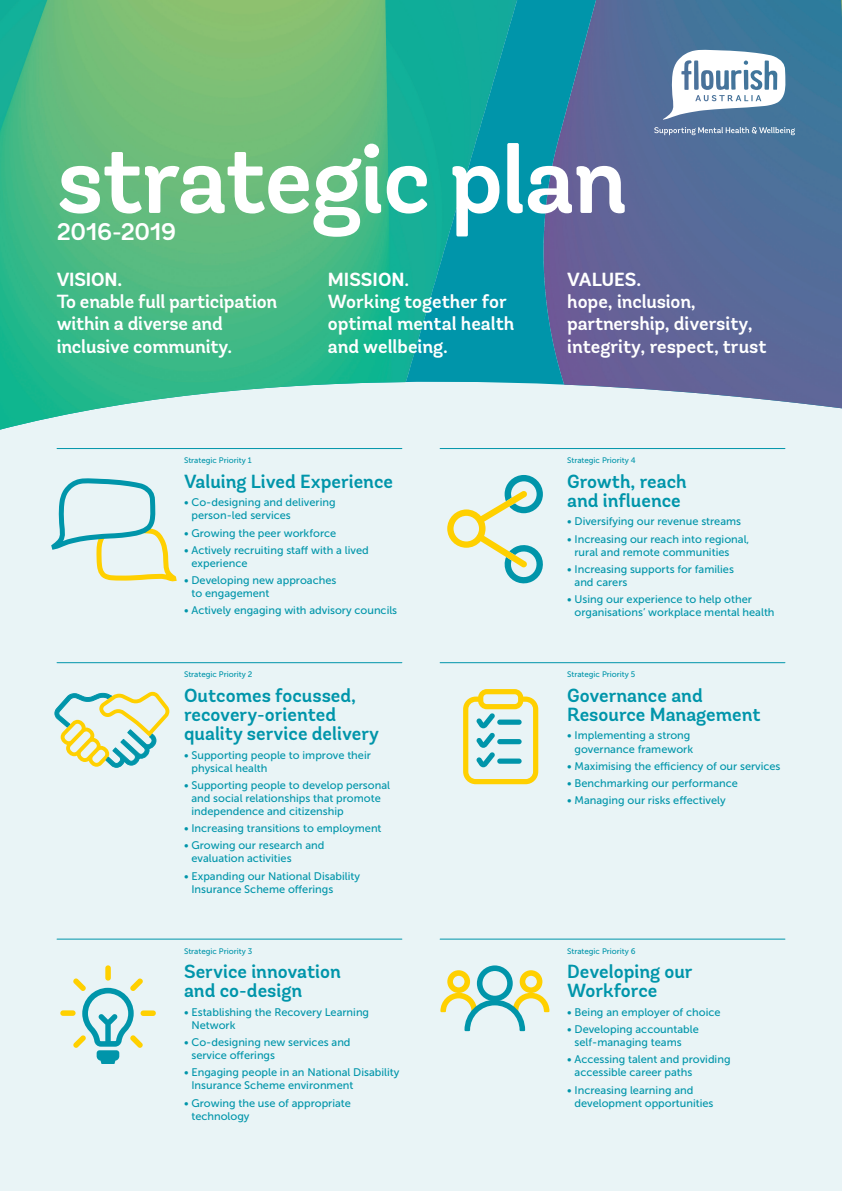
<style>
.page{position:relative;width:842px;height:1191px;background:#fff}
.page>*{position:absolute;margin:0;border:0;box-sizing:border-box;transform-origin:0 0}
.t1{font:600 96.4px "Andes Rounded";letter-spacing:-.02em;color:#fff}
.t2{font:600 24.1px "Andes Rounded";letter-spacing:-.005em;color:#fff}
.Sub_Head{font:600 19px/22px "Andes Rounded";letter-spacing:-.01em;color:#fff}
.Sub_Head-2{font:600 19px/19px "Andes Rounded";color:#0095aa}
.Sub_Head-3{font:11px/13px "Museo Sans 500";color:#0095aa}
.Priority_Number{font:8px "Museo Sans 500";color:#0095aa}
.s1{font-weight:700}
</style>
<div class="page">
<div style="left:0;top:298px;width:842px;height:893px;background:#e9f4f6"></div>
<img style="left:0;top:0;width:842px;height:429px">
<svg style="left:660px;top:50px;width:126px;height:71px"></svg>
<svg style="left:654px;top:127px;width:141px;height:8px"></svg>
<hr style="left:57px;top:448px;width:345px;height:1px;background:#0095aa">
<hr style="left:440px;top:448px;width:345px;height:1px;background:#0095aa">
<svg style="left:51px;top:478px;width:126px;height:104px"></svg>
<svg style="left:447px;top:475px;width:96px;height:109px"></svg>
<hr style="left:57px;top:662px;width:345px;height:1px;background:#0095aa">
<hr style="left:440px;top:662px;width:345px;height:1px;background:#0095aa">
<svg style="left:54px;top:692px;width:115px;height:76px"></svg>
<svg style="left:463px;top:689px;width:75px;height:95px"></svg>
<hr style="left:57px;top:938px;width:345px;height:1px;background:#0095aa">
<hr style="left:440px;top:938px;width:345px;height:1px;background:#0095aa">
<div style="left:105px;top:965px;width:6px;height:15px;background:#ffd000;border-radius:3px"></div>
<div style="left:60px;top:1010px;width:16px;height:5px;background:#ffd000;border-radius:3px"></div>
<div style="left:141px;top:1010px;width:15px;height:6px;background:#ffd000;border-radius:3px"></div>
<svg style="left:73px;top:978px;width:70px;height:85px"></svg>
<svg style="left:440px;top:965px;width:110px;height:67px"></svg>
<p class="t1" style="left:57px;top:120px;width:572px">strategic plan</p>
<p class="t2" style="left:57px;top:216px;width:121px">2016-2019</p>
<p class="Sub_Head" style="left:57px;top:269px;width:222px"><span class="s1">VISION.<br></span>To enable full participation within a diverse and inclusive community.</p>
<p class="Sub_Head" style="left:328px;top:269px;width:188px"><span class="s1">MISSION</span>.<br>Working together for optimal mental health and wellbeing.</p>
<p class="Priority_Number" style="left:184px;top:456px;width:69px">Strategic Priority 1</p>
<p class="Sub_Head-2" style="left:184px;top:472px;width:211px">Valuing Lived Experience</p>
<p class="Sub_Head-3" style="left:191px;top:496px;width:146px;text-indent:-7px">• Co-designing and delivering person-led services</p>
<p class="Sub_Head-3" style="left:184px;top:526px;width:154px">• Growing the peer workforce</p>
<p class="Sub_Head-3" style="left:191px;top:543px;width:179px;text-indent:-7px">• Actively recruiting staff with a lived experience</p>
<p class="Sub_Head-3" style="left:191px;top:574px;width:146px;text-indent:-7px">• Developing new approaches to engagement</p>
<p class="Sub_Head-3" style="left:184px;top:604px;width:215px">• Actively engaging with advisory councils</p>
<p class="Priority_Number" style="left:184px;top:670px;width:70px">Strategic Priority 2</p>
<p class="Sub_Head-2" style="left:184px;top:686px;width:197px">Outcomes focussed, recovery-oriented quality service delivery</p>
<p class="Sub_Head-3" style="left:191px;top:748px;width:181px;text-indent:-7px">• Supporting people to improve their physical health</p>
<p class="Sub_Head-3" style="left:191px;top:778px;width:200px;text-indent:-7px">• Supporting people to develop personal and social relationships that promote independence and citizenship</p>
<p class="Sub_Head-3" style="left:184px;top:821px;width:199px">• Increasing transitions to employment</p>
<p class="Sub_Head-3" style="left:191px;top:839px;width:135px;text-indent:-7px">• Growing our research and evaluation activities</p>
<p class="Sub_Head-3" style="left:191px;top:869px;width:170px;text-indent:-7px">• Expanding our National Disability<br>Insurance Scheme offerings</p>
<p class="Priority_Number" style="left:184px;top:946px;width:70px">Strategic Priority 3</p>
<p class="Sub_Head-2" style="left:184px;top:962px;width:158px">Service innovation and co-design</p>
<p class="Sub_Head-3" style="left:191px;top:1005px;width:179px;text-indent:-7px">• Establishing the Recovery Learning<br>Network</p>
<p class="Sub_Head-3" style="left:191px;top:1036px;width:161px;text-indent:-7px">• Co-designing new services and service offerings</p>
<p class="Sub_Head-3" style="left:191px;top:1066px;width:209px;text-indent:-7px">• Engaging people in an National Disability<br>Insurance Scheme environment</p>
<p class="Sub_Head-3" style="left:191px;top:1096px;width:161px;text-indent:-7px">• Growing the use of appropriate technology</p>
<p class="Sub_Head" style="left:567px;top:269px;width:201px"><span class="s1">VALUES.<br></span>hope, inclusion, partnership, diversity, integrity, respect, trust</p>
<p class="Priority_Number" style="left:567px;top:456px;width:70px">Strategic Priority 4</p>
<p class="Sub_Head-2" style="left:567px;top:472px;width:121px">Growth, reach and influence</p>
<p class="Sub_Head-3" style="left:567px;top:515px;width:175px">• Diversifying our revenue streams</p>
<p class="Sub_Head-3" style="left:574px;top:532px;width:176px;text-indent:-7px">• Increasing our reach into regional, rural and remote communities</p>
<p class="Sub_Head-3" style="left:574px;top:562px;width:161px;text-indent:-7px">• Increasing supports for families and carers</p>
<p class="Sub_Head-3" style="left:574px;top:593px;width:202px;text-indent:-7px">• Using our experience to help other organisations’ workplace mental health</p>
<p class="Priority_Number" style="left:567px;top:670px;width:70px">Strategic Priority 5</p>
<p class="Sub_Head-2" style="left:567px;top:686px;width:195px">Governance and<br>Resource Management</p>
<p class="Sub_Head-3" style="left:567px;top:729px;width:128px;text-align:right">• Implementing a strong governance framework</p>
<p class="Sub_Head-3" style="left:567px;top:759px;width:215px">• Maximising the efficiency of our services</p>
<p class="Sub_Head-3" style="left:567px;top:776px;width:172px">• Benchmarking our performance</p>
<p class="Sub_Head-3" style="left:567px;top:794px;width:160px">• Managing our risks effectively</p>
<p class="Priority_Number" style="left:567px;top:946px;width:70px">Strategic Priority 6</p>
<p class="Sub_Head-2" style="left:567px;top:962px;width:127px">Developing our<br>Workforce</p>
<p class="Sub_Head-3" style="left:567px;top:1005px;width:155px">• Being an employer of choice</p>
<p class="Sub_Head-3" style="left:574px;top:1023px;width:126px;text-indent:-7px">• Developing accountable self-managing teams</p>
<p class="Sub_Head-3" style="left:574px;top:1053px;width:157px;text-indent:-7px">• Accessing talent and providing accessible career paths</p>
<p class="Sub_Head-3" style="left:574px;top:1083px;width:140px;text-indent:-7px">• Increasing learning and development opportunities</p>
</div>
